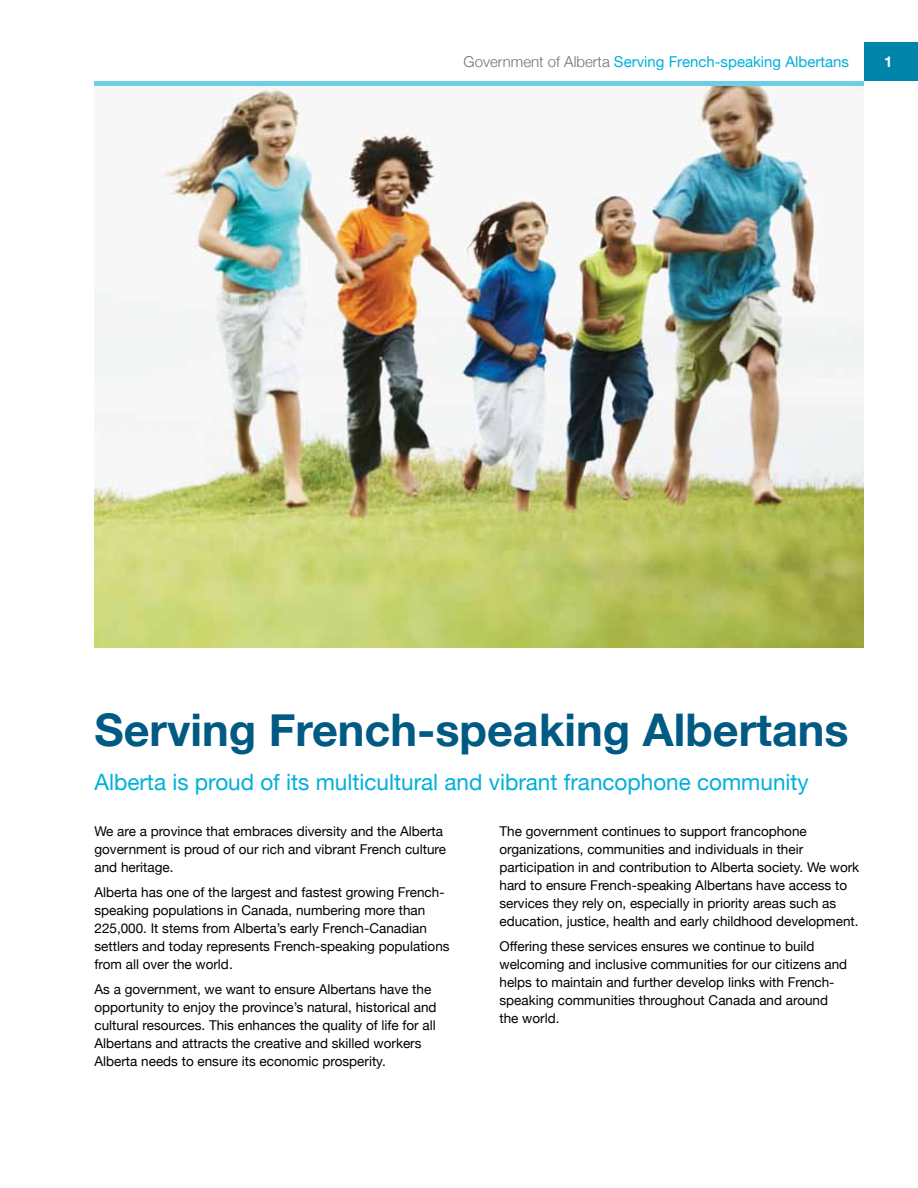
<style>
.page{position:relative;width:918px;height:1188px;background:#fff}
.page>*{position:absolute;margin:0;border:0;box-sizing:border-box;transform-origin:0 0}
.t1{font:700 45px "Helvetica Neue";color:#005a84}
.t2{font:22.5px "Helvetica Neue";color:#00afdb}
.t3{font:15px "Helvetica Neue";color:#00afdb}
.t4{font:700 15px "Helvetica Neue";color:#fff}
.t5{font:13.5px/18px "Helvetica Neue";color:#000}
.s1{font-weight:300;color:#6a747b}
</style>
<div class="page">
<div style="left:864px;top:43px;width:54px;height:38px;background:#0084a9"></div>
<img style="left:94px;top:85px;width:770px;height:563px">
<hr style="left:94px;top:81px;width:770px;height:4px;background:#70cde3">
<p class="t3" style="left:464px;top:52px;width:387px"><span class="s1">Government of Alberta</span> Serving French-speaking Albertans</p>
<p class="t4" style="left:884px;top:52px;width:10px">1</p>
<h1 class="t1" style="left:94px;top:702px;width:756px">Serving French-speaking Albertans</h1>
<h2 class="t2" style="left:94px;top:769px;width:716px">Alberta is proud of its multicultural and vibrant francophone community</h2>
<p class="t5" style="left:94px;top:822px;width:353px">We are a province that embraces diversity and the Alberta government is proud of our rich and vibrant French culture and heritage.</p>
<p class="t5" style="left:94px;top:883px;width:357px">Alberta has one of the largest and fastest growing French&shy;speaking populations in Canada, numbering more than 225,000. It stems from Alberta’s early French-Canadian settlers and today represents French-speaking populations from all over the world.</p>
<p class="t5" style="left:94px;top:980px;width:344px">As a government, we want to ensure Albertans have the opportunity to enjoy the province’s natural, historical and cultural resources. This enhances the quality of life for all Albertans and attracts the creative and skilled workers Alberta needs to ensure its economic prosperity.</p>
<p class="t5" style="left:500px;top:822px;width:361px">The government continues to support francophone organizations, communities and individuals in their participation in and contribution to Alberta society. We work hard to ensure French-speaking Albertans have access to services they rely on, especially in priority areas such as education, justice, health and early childhood development.</p>
<p class="t5" style="left:500px;top:937px;width:349px">Offering these services ensures we continue to build welcoming and inclusive communities for our citizens and helps to maintain and further develop links with French&shy;speaking communities throughout Canada and around the world.</p>
</div>
